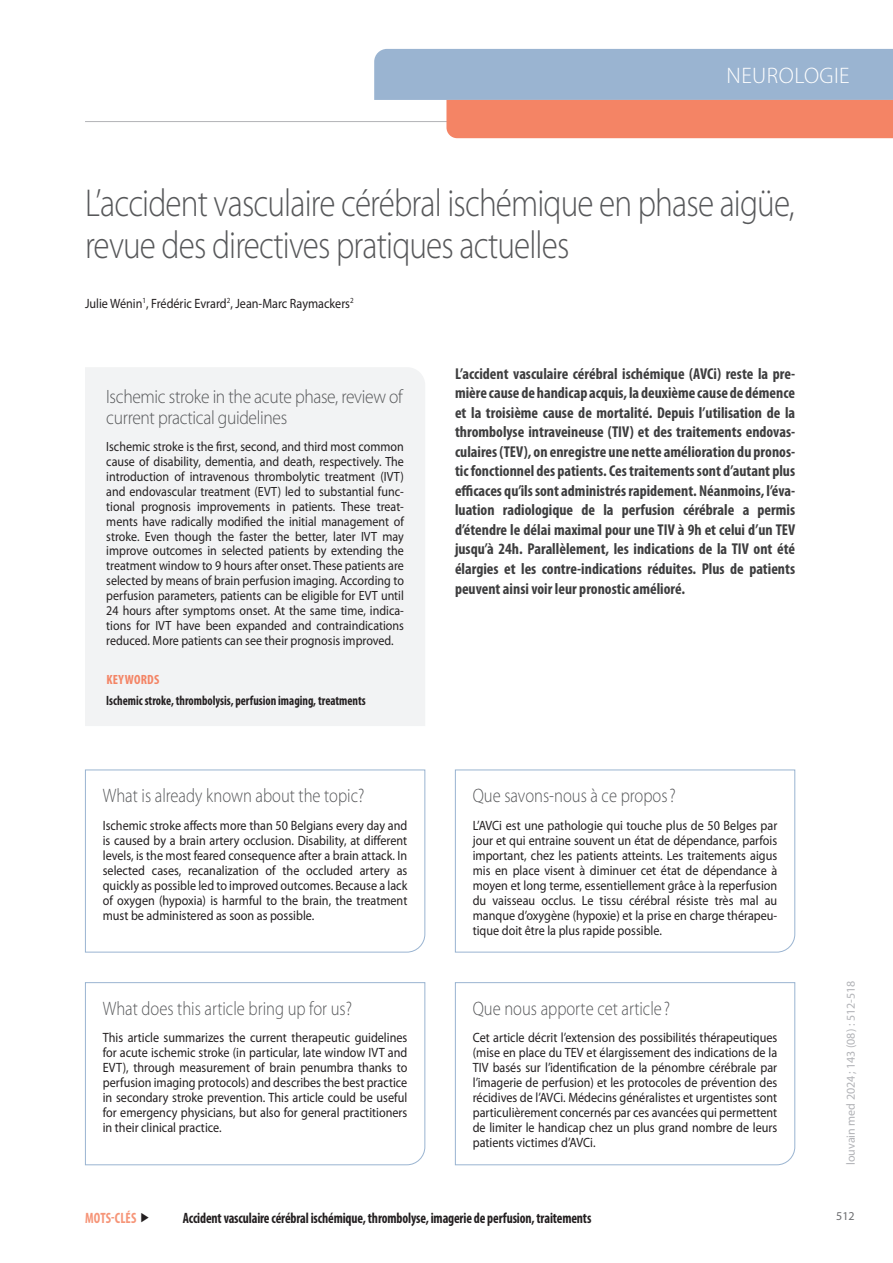
<style>
.page{position:relative;width:893px;height:1263px;background:#fff}
.page>*{position:absolute;margin:0;border:0;box-sizing:border-box;transform-origin:0 0}
.t1{font:300 39px/42px "Myriad Pro";letter-spacing:-.025em;color:#57585a;scale:.85 1}
.t2{font:300 22.5px "Myriad Pro";letter-spacing:.02em;color:#fff}
.t3{font:300 19.5px "Myriad Pro";color:#57585a;scale:.85 1}
.t4{font:300 19.35px/20.9px "Myriad Pro";letter-spacing:-.02em;color:#57585a;scale:.91 1}
.t5{font:700 condensed 15.75px/19.5px "Myriad Pro";color:#3e3e3f;text-align:justify}
.t6{font:700 condensed 15px "Myriad Pro";letter-spacing:-.01em;color:#231f20;scale:.9 1}
.t7{font:700 condensed 15px "Myriad Pro";letter-spacing:.01em;color:#f69578;scale:.9 1}
.t8{font:13.5px/15px "Myriad Pro";color:#231f20;text-align:justify;scale:.9 1}
.t9{font:700 condensed 13.5px "Myriad Pro";color:#231f20;scale:.9 1}
.t10{font:13.35px/14.9px "Myriad Pro";color:#231f20;text-align:justify;scale:.9 1}
.t11{font:700 condensed 13.35px "Myriad Pro";letter-spacing:.02em;color:#f48465}
.t12{font:12px "Myriad Pro";color:#b2b3b7}
.t13{font:12px "Myriad Pro";color:#6c6d70}
</style>
<div class="page">
<hr style="left:85px;top:121px;width:808px;height:1px;background:#b2b3b7">
<svg style="left:374px;top:49px;width:519px;height:89px;background:#c1a6ac"></svg>
<svg style="left:455px;top:769px;width:340px;height:184px"></svg>
<svg style="left:85px;top:769px;width:341px;height:184px"></svg>
<div style="left:85px;top:367px;width:340px;height:359px;background:#f2f3f4"></div>
<svg style="left:455px;top:982px;width:340px;height:183px"></svg>
<svg style="left:85px;top:982px;width:341px;height:183px"></svg>
<h2 class="t2" style="left:726px;top:63px;width:125px">NEUROLOGIE</h2>
<h1 class="t1" style="left:85px;top:183px;width:836px">L’accident vasculaire cérébral ischémique en phase aigüe, revue des directives pratiques actuelles</h1>
<p class="t8" style="left:85px;top:296px;width:300px">Julie Wénin<sup>1</sup>, Frédéric Evrard<sup>2</sup>, Jean-Marc Raymackers<sup>2</sup></p>
<h3 class="t4" style="left:106px;top:386px;width:327px">Ischemic stroke in the acute phase, review of current practical guidelines</h3>
<p class="t10" style="left:106px;top:440px;width:332px">Ischemic stroke is the first, second, and third most common cause of disability, dementia, and death, respectively. The introduction of intravenous thrombolytic treatment (IVT) and endovascular treatment (EVT) led to substantial func&shy;tional prognosis improvements in patients. These treat&shy;ments have radically modified the initial management of stroke. Even though the faster the better, later IVT may improve outcomes in selected patients by extending the treatment window to 9 hours after onset. These patients are selected by means of brain perfusion imaging. According to perfusion parameters, patients can be eligible for EVT until 24 hours after symptoms onset. At the same time, indica&shy;tions for IVT have been expanded and contraindications reduced. More patients can see their prognosis improved.</p>
<p class="t11" style="left:106px;top:672px;width:54px">KEYWORDS</p>
<p class="t9" style="left:106px;top:693px;width:290px">Ischemic stroke, thrombolysis, perfusion imaging, treatments</p>
<h3 class="t3" style="left:103px;top:785px;width:309px">What is already known about the topic?</h3>
<p class="t8" style="left:103px;top:818px;width:340px">Ischemic stroke affects more than 50 Belgians every day and is caused by a brain artery occlusion. Disability, at different levels, is the most feared consequence after a brain attack. In selected cases, recanalization of the occluded artery as quickly as possible led to improved outcomes. Because a lack of oxygen (hypoxia) is harmful to the brain, the treatment must be administered as soon as possible.</p>
<h3 class="t3" style="left:103px;top:997px;width:295px">What does this article bring up for us?</h3>
<p class="t8" style="left:103px;top:1031px;width:340px">This article summarizes the current therapeutic guidelines for acute ischemic stroke (in particular, late window IVT and EVT), through measurement of brain penumbra thanks to perfusion imaging protocols) and describes the best practice in secondary stroke prevention. This article could be useful for emergency physicians, but also for general practitioners in their clinical practice.</p>
<p class="t5" style="left:455px;top:364px;width:342px">L’accident vasculaire cérébral ischémique (AVCi) reste la pre&shy;mière cause de handicap acquis, la deuxième cause de démence et la troisième cause de mortalité. Depuis l’utilisation de la thrombolyse intraveineuse (TIV) et des traitements endovas&shy;culaires (TEV), on enregistre une nette amélioration du pronos&shy;tic fonctionnel des patients. Ces traitements sont d’autant plus efficaces qu’ils sont administrés rapidement. Néanmoins, l’éva&shy;luation radiologique de la perfusion cérébrale a permis d’étendre le délai maximal pour une TIV à 9h et celui d’un TEV jusqu’à 24h. Parallèlement, les indications de la TIV ont été élargies et les contre-indications réduites. Plus de patients peuvent ainsi voir leur pronostic amélioré.</p>
<h3 class="t3" style="left:473px;top:785px;width:240px">Que savons-nous à ce propos?</h3>
<p class="t8" style="left:473px;top:818px;width:340px">L’AVCi est une pathologie qui touche plus de 50 Belges par jour et qui entraine souvent un état de dépendance, parfois important, chez les patients atteints. Les traitements aigus mis en place visent à diminuer cet état de dépendance à moyen et long terme, essentiellement grâce à la reperfusion du vaisseau occlus. Le tissu cérébral résiste très mal au manque d’oxygène (hypoxie) et la prise en charge thérapeu&shy;tique doit être la plus rapide possible.</p>
<h3 class="t3" style="left:473px;top:997px;width:234px">Que nous apporte cet article ?</h3>
<p class="t8" style="left:473px;top:1031px;width:340px">Cet article décrit l’extension des possibilités thérapeutiques (mise en place du TEV et élargissement des indications de la TIV basés sur l’identification de la pénombre cérébrale par l’imagerie de perfusion) et les protocoles de prévention des récidives de l’AVCi. Médecins généralistes et urgentistes sont particulièrement concernés par ces avancées qui permettent de limiter le handicap chez un plus grand nombre de leurs patients victimes d’AVCi.</p>
<p class="t7" style="left:85px;top:1209px;width:58px">MOTS-CLÉS</p>
<p class="t6" style="left:183px;top:1209px;width:455px">Accident vasculaire cérébral ischémique, thrombolyse, imagerie de perfusion, traitements</p>
<p class="t12" style="left:844px;top:1165px;width:186px;rotate:-90deg">louvain med 2024; 143 (08) : 512-518</p>
<p class="t13" style="left:836px;top:1210px;width:20px">512</p>
</div>
